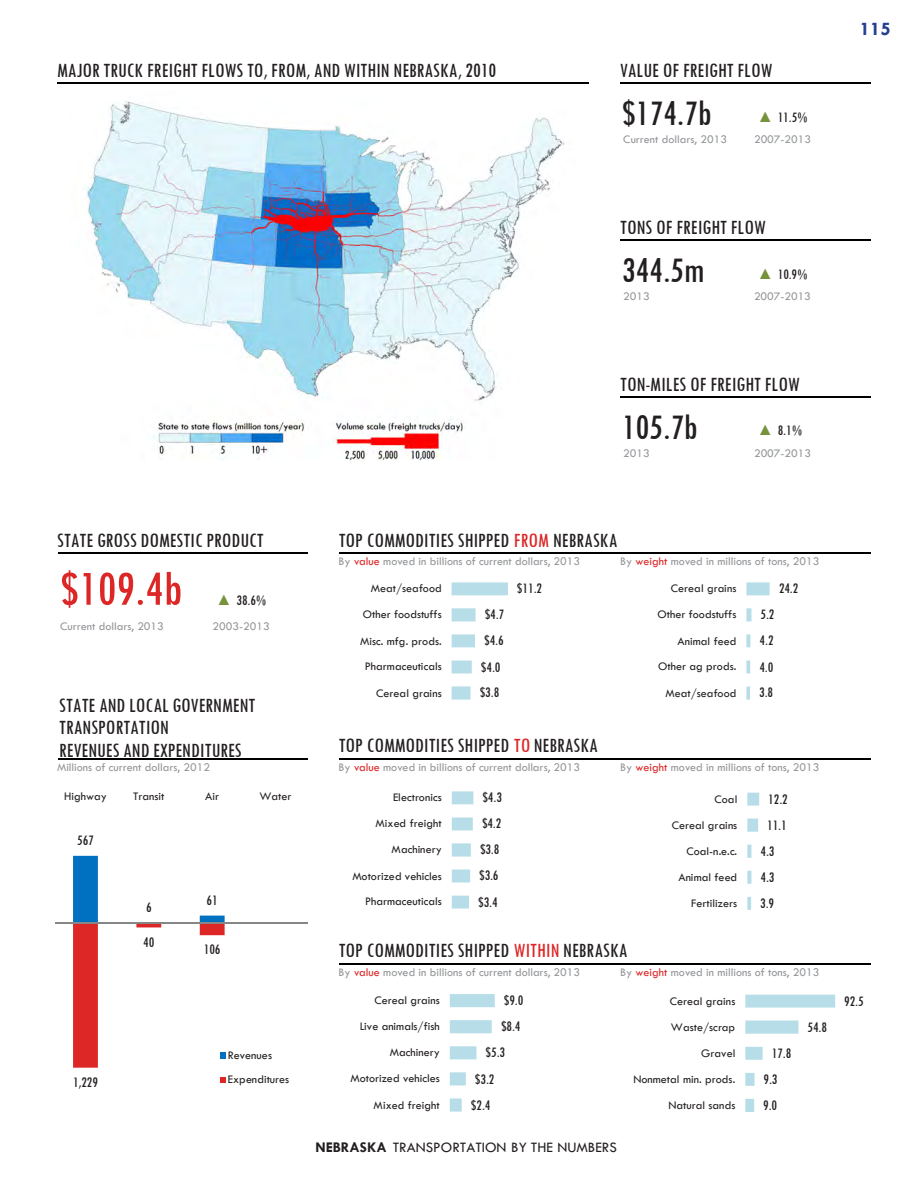
<style>
.page{position:relative;width:918px;height:1188px;background:#fff}
.page>*{position:absolute;margin:0;border:0;box-sizing:border-box;transform-origin:0 0}
.t1{font:51px "Tw Cen MT Condensed";color:#dd2727}
.t2{font:37.35px "Tw Cen MT Condensed";color:#231f20}
.t3{font:21px/22.4px "Tw Cen MT Condensed";color:#231f20}
.t4{font:700 19.5px "Tw Cen";color:#253f8e}
.t5{font:15px/26.1px "Tw Cen MT Condensed";letter-spacing:.005em;color:#231f20}
.t6{font:15px "Tw Cen";letter-spacing:-.005em;color:#231f20}
.t7{font:12px/26.1px "Tw Cen";color:#231f20;text-align:right}
.t8{font:12px "Tw Cen";color:#939598}
.t9{font:11.85px "Tw Cen";color:#939598}
.s1{font-family:"Arial";color:#76933c}
.s2{color:#dd2727}
.s3{font-weight:700}
</style>
<div class="page">
<svg style="left:452px;top:791px;width:21px;height:118px"></svg>
<svg style="left:450px;top:994px;width:45px;height:118px"></svg>
<svg style="left:747px;top:793px;width:12px;height:117px"></svg>
<svg style="left:745px;top:995px;width:90px;height:117px"></svg>
<svg style="left:452px;top:582px;width:56px;height:118px"></svg>
<svg style="left:746px;top:582px;width:24px;height:118px"></svg>
<hr style="left:58px;top:553px;width:250px;height:1px;background:#000">
<hr style="left:58px;top:759px;width:250px;height:1px;background:#000">
<hr style="left:620px;top:83px;width:251px;height:1px;background:#000">
<hr style="left:620px;top:239px;width:251px;height:1px;background:#000">
<hr style="left:620px;top:396px;width:251px;height:1px;background:#000">
<hr style="left:339px;top:553px;width:532px;height:1px;background:#000">
<hr style="left:339px;top:758px;width:532px;height:1px;background:#000">
<hr style="left:339px;top:963px;width:532px;height:2px;background:#000">
<hr style="left:58px;top:82px;width:531px;height:2px;background:#000">
<hr style="left:55px;top:922px;width:252px;height:1px;background:#868686">
<svg style="left:73px;top:856px;width:153px;height:212px"></svg>
<svg style="left:220px;top:1077px;width:6px;height:6px"></svg>
<img style="left:84px;top:100px;width:481px;height:361px">
<p class="t3" style="left:57px;top:59px;width:441px">MAJOR TRUCK FREIGHT FLOWS TO, FROM, AND WITHIN NEBRASKA, 2010</p>
<p class="t3" style="left:620px;top:59px;width:154px">VALUE OF FREIGHT FLOW</p>
<p class="t2" style="left:622px;top:91px;width:91px">$174.7b</p>
<p class="t5" style="left:758px;top:104px;width:51px"><span class="s1">▲</span> 11.5%</p>
<p class="t9" style="left:623px;top:133px;width:105px">Current dollars, 2013</p>
<p class="t9" style="left:754px;top:133px;width:59px">2007-2013</p>
<p class="t3" style="left:620px;top:215px;width:147px">TONS OF FREIGHT FLOW</p>
<p class="t2" style="left:622px;top:248px;width:85px">344.5m</p>
<p class="t5" style="left:758px;top:260px;width:51px"><span class="s1">▲</span> 10.9%</p>
<p class="t9" style="left:623px;top:289px;width:28px">2013</p>
<p class="t9" style="left:754px;top:289px;width:58px">2007-2013</p>
<h3 class="t4" style="left:860px;top:17px;width:33px">115</h3>
<p class="t3" style="left:620px;top:372px;width:181px">TON-MILES OF FREIGHT FLOW</p>
<p class="t2" style="left:622px;top:405px;width:78px">105.7b</p>
<p class="t5" style="left:758px;top:417px;width:46px"><span class="s1">▲</span> 8.1%</p>
<p class="t9" style="left:623px;top:446px;width:28px">2013</p>
<p class="t9" style="left:754px;top:446px;width:59px">2007-2013</p>
<p class="t3" style="left:57px;top:529px;width:208px">STATE GROSS DOMESTIC PRODUCT</p>
<p class="t3" style="left:339px;top:528px;width:280px">TOP COMMODITIES SHIPPED <span class="s2">FROM</span> NEBRASKA</p>
<p class="t8" style="left:339px;top:554px;width:243px">By <span class="s2">value</span> moved in billions of current dollars, 2013</p>
<p class="t8" style="left:620px;top:554px;width:201px">By <span class="s2">weight</span> moved in millions of tons, 2013</p>
<p class="t1" style="left:60px;top:558px;width:124px">$109.4b</p>
<p class="t5" style="left:217px;top:587px;width:51px"><span class="s1">▲</span> 38.6%</p>
<p class="t8" style="left:60px;top:619px;width:105px">Current dollars, 2013</p>
<p class="t8" style="left:213px;top:619px;width:59px">2003-2013</p>
<p class="t3" style="left:59px;top:694px;width:198px">STATE AND LOCAL GOVERNMENT<br>TRANSPORTATION<br>REVENUES AND EXPENDITURES</p>
<p class="t5" style="left:517px;top:575px;width:26px">$11.2</p>
<p class="t7" style="left:360px;top:575px;width:83px">Meat/seafood<br>Other foodstuffs<br>Misc. mfg. prods.<br>Pharmaceuticals<br>Cereal grains</p>
<p class="t5" style="left:779px;top:575px;width:21px">24.2</p>
<p class="t7" style="left:658px;top:575px;width:80px">Cereal grains<br>Other foodstuffs<br>Animal feed<br>Other ag prods.<br>Meat/seafood</p>
<p class="t5" style="left:480px;top:601px;width:26px;text-align:center">$4.7 $4.6 $4.0 $3.8</p>
<p class="t5" style="left:759px;top:601px;width:17px;text-align:justify">5.2<br>4.2<br>4.0<br>3.8</p>
<p class="t3" style="left:339px;top:734px;width:261px">TOP COMMODITIES SHIPPED <span class="s2">TO</span> NEBRASKA</p>
<p class="t8" style="left:57px;top:760px;width:155px">Millions of current dollars, 2012</p>
<p class="t8" style="left:339px;top:760px;width:243px">By <span class="s2">value</span> moved in billions of current dollars, 2013</p>
<p class="t8" style="left:620px;top:760px;width:201px">By <span class="s2">weight</span> moved in millions of tons, 2013</p>
<p class="t7" style="left:64px;top:783px;width:44px">Highway</p>
<p class="t7" style="left:133px;top:783px;width:33px">Transit</p>
<p class="t7" style="left:205px;top:783px;width:16px">Air</p>
<p class="t7" style="left:260px;top:783px;width:34px">Water</p>
<p class="t5" style="left:77px;top:827px;width:18px">567</p>
<p class="t5" style="left:146px;top:894px;width:7px">6</p>
<p class="t5" style="left:143px;top:929px;width:13px">40</p>
<p class="t5" style="left:73px;top:1069px;width:26px">1,229</p>
<p class="t5" style="left:207px;top:887px;width:13px">61</p>
<p class="t5" style="left:204px;top:936px;width:18px">106</p>
<p class="t7" style="left:228px;top:1043px;width:63px;line-height:24.2px;text-align:left">Revenues<br>Expenditures</p>
<p class="t7" style="left:352px;top:784px;width:91px">Electronics<br>Mixed freight<br>Machinery<br>Motorized vehicles<br>Pharmaceuticals</p>
<p class="t5" style="left:478px;top:784px;width:25px">$4.3 $4.2 $3.8 $3.6 $3.4</p>
<p class="t7" style="left:672px;top:786px;width:67px">Coal<br>Cereal grains<br>Coal-n.e.c.<br>Animal feed<br>Fertilizers</p>
<p class="t5" style="left:768px;top:786px;width:21px">12.2</p>
<p class="t5" style="left:767px;top:811px;width:21px">11.1</p>
<p class="t5" style="left:761px;top:838px;width:15px">4.3</p>
<p class="t5" style="left:760px;top:864px;width:15px">4.3</p>
<p class="t5" style="left:760px;top:890px;width:15px">3.9</p>
<p class="t3" style="left:339px;top:939px;width:290px">TOP COMMODITIES SHIPPED <span class="s2">WITHIN</span> NEBRASKA</p>
<p class="t8" style="left:339px;top:965px;width:243px">By <span class="s2">value</span> moved in billions of current dollars, 2013</p>
<p class="t8" style="left:620px;top:965px;width:201px">By <span class="s2">weight</span> moved in millions of tons, 2013</p>
<p class="t7" style="left:350px;top:987px;width:91px">Cereal grains<br>Live animals/fish<br>Machinery<br>Motorized vehicles<br>Mixed freight</p>
<p class="t5" style="left:504px;top:987px;width:21px">$9.0</p>
<p class="t5" style="left:501px;top:1013px;width:21px">$8.4</p>
<p class="t5" style="left:486px;top:1039px;width:21px">$5.3</p>
<p class="t5" style="left:475px;top:1065px;width:21px">$3.2</p>
<p class="t5" style="left:471px;top:1091px;width:21px">$2.4</p>
<p class="t6" style="left:316px;top:1138px;width:303px"><span class="s3">NEBRASKA</span> TRANSPORTATION BY THE NUMBERS</p>
<p class="t7" style="left:633px;top:988px;width:103px">Cereal grains<br>Waste/scrap<br>Gravel<br>Nonmetal min. prods.<br>Natural sands</p>
<p class="t5" style="left:763px;top:1040px;width:30px;text-indent:9px">17.8<br>9.3<br>9.0</p>
<p class="t5" style="left:808px;top:1014px;width:21px">54.8</p>
<p class="t5" style="left:844px;top:987px;width:21px">92.5</p>
</div>
